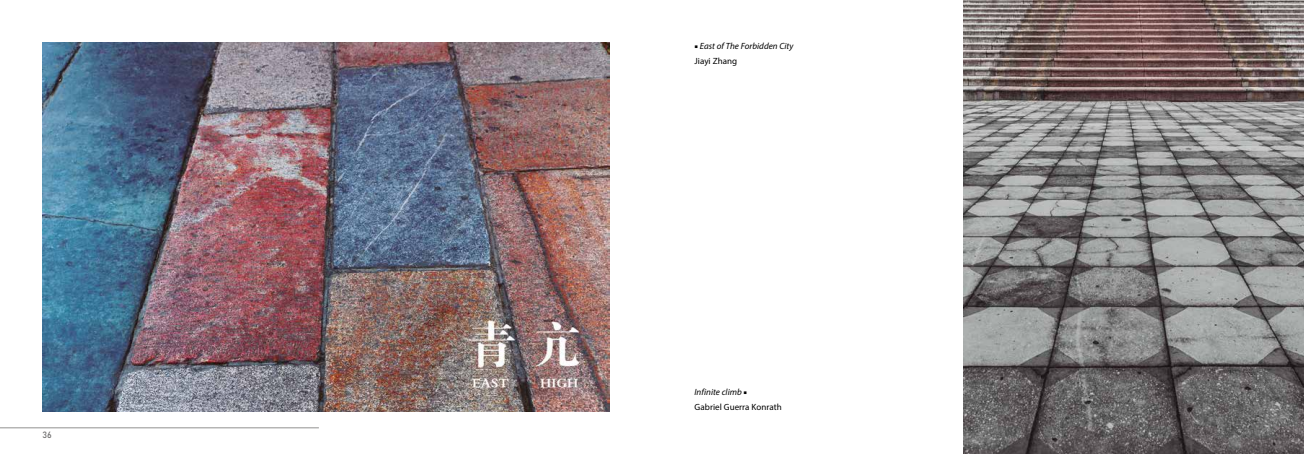
<style>
.page{position:relative;width:1304px;height:454px;background:#fff}
.page>*{position:absolute;margin:0;border:0;box-sizing:border-box;transform-origin:0 0}
.t1{font:9px/15px "Myriad Pro";letter-spacing:.005em;color:#000}
.t2{font:italic 9px/15px "Myriad Pro";letter-spacing:.005em;color:#000}
.t3{font:9px "Bahnschrift";color:#706f6f}
.s1{font-family:"Minion Pro";font-style:normal}
.s2{font-style:normal}
.s3{font-style:italic}
.s4{font-family:"Minion Pro"}
</style>
<div class="page">
<hr style="left:0;top:427px;width:319px;height:1px;background:#9d9d9c">
<img style="left:964px;top:0;width:340px;height:454px">
<img style="left:43px;top:42px;width:566px;height:369px">
<p class="t3" style="left:43px;top:429px;width:11px">36</p>
<p class="t2" style="left:694px;top:38px;width:101px"><span class="s1">■</span> East of The Forbidden City<br><span class="s2">Jiayi Zhang</span></p>
<p class="t1" style="left:694px;top:384px;width:89px"><span class="s3">Infinite climb</span> <span class="s4">■<br></span>Gabriel Guerra Konrath</p>
</div>
